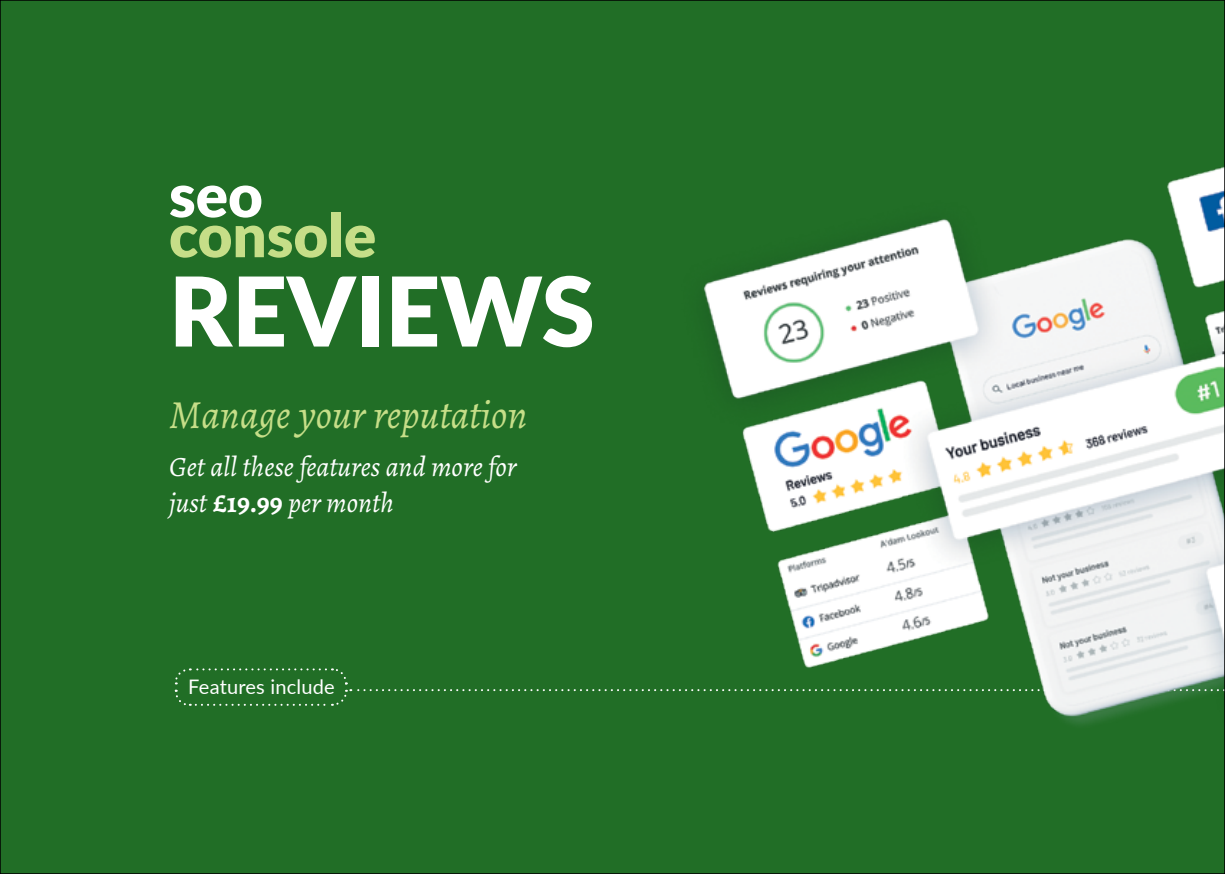
<style>
.page{position:relative;width:1225px;height:874px;background:#fff}
.page>*{position:absolute;margin:0;border:0;box-sizing:border-box;transform-origin:0 0}
.t1{font:900 96px "Lato";color:#fff}
.t2{font:900 60px "Lato";color:#c6de88}
.t3{font:900 60px "Lato";color:#fff}
.t4{font:italic 40px "Alegreya";color:#c6de88}
.t5{font:italic 28px/36px "Alegreya";color:#fff}
.t6{font:20px "Lato";letter-spacing:.01em;color:#fff}
.s1{font-weight:700;font-style:normal}
</style>
<div class="page">
<div style="left:0;top:0;width:1225px;height:873px;background:#216e26"></div>
<svg style="left:174px;top:668px;width:495px;height:38px"></svg>
<img style="left:672px;top:167px;width:551px;height:557px">
<h2 class="t3" style="left:169px;top:150px;width:95px">seo</h2>
<h2 class="t2" style="left:169px;top:190px;width:209px">console</h2>
<h1 class="t1" style="left:169px;top:239px;width:427px">REVIEWS</h1>
<h3 class="t4" style="left:169px;top:390px;width:360px">Manage your reputation</h3>
<p class="t5" style="left:169px;top:449px;width:349px">Get all these features and more for just <span class="s1">£19.99</span> per month</p>
<p class="t6" style="left:188px;top:671px;width:148px">Features include</p>
</div>
